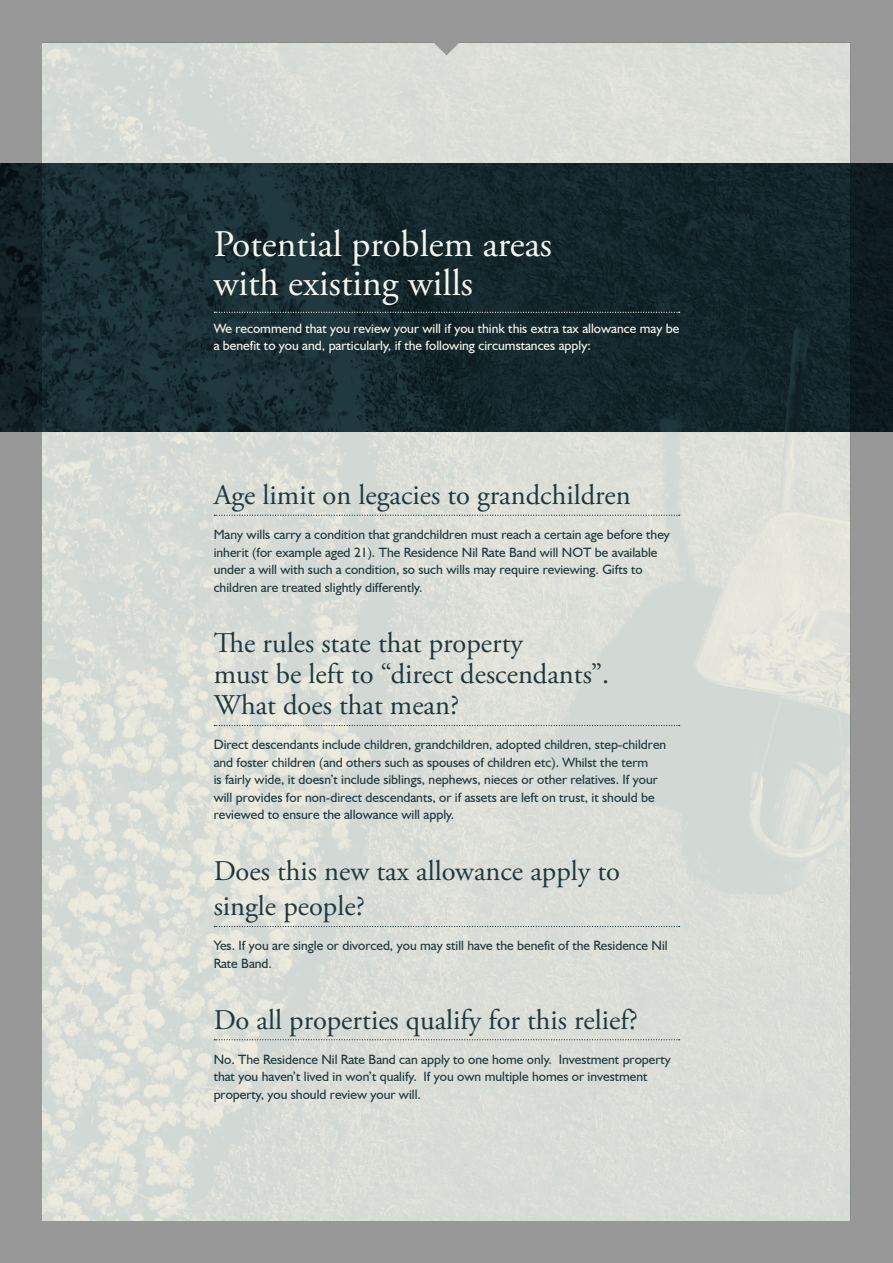
<style>
.page{position:relative;width:893px;height:1263px;background:#999899}
.page>*{position:absolute;margin:0;border:0;box-sizing:border-box;transform-origin:0 0}
.t1{font:37.5px/39px "Adobe Garamond Pro";color:#f6f5ee}
.t2{font:28.5px/31px "Adobe Garamond Pro";color:#1f383f}
.t3{font:13.5px/17.5px "Humanist 521 BT";color:#1f383f}
.t4{font:13.5px/16.5px "Humanist 521 BT";color:#f6f5ee}
</style>
<div class="page">
<img style="left:43px;top:43px;width:807px;height:1177px">
<hr style="left:892px;top:0;width:1px;height:1263px;background:#f6f5ee">
<svg style="left:428px;top:42px;width:37px;height:13px"></svg>
<svg style="left:214px;top:515px;width:466px;height:1px"></svg>
<svg style="left:214px;top:725px;width:466px;height:1px"></svg>
<svg style="left:214px;top:926px;width:466px;height:1px"></svg>
<svg style="left:214px;top:1039px;width:466px;height:1px"></svg>
<img style="left:0;top:163px;width:893px;height:269px">
<svg style="left:214px;top:312px;width:466px;height:1px"></svg>
<h1 class="t1" style="left:214px;top:226px;width:340px">Potential problem areas with existing wills</h1>
<p class="t4" style="left:214px;top:320px;width:467px">We recommend that you review your will if you think this extra tax allowance may be a benefit to you and, particularly, if the following circumstances apply:</p>
<h2 class="t2" style="left:214px;top:480px;width:418px">Age limit on legacies to grandchildren</h2>
<p class="t3" style="left:214px;top:525px;width:458px">Many wills carry a condition that grandchildren must reach a certain age before they inherit (for example aged 21). The Residence Nil Rate Band will NOT be available under a will with such a condition, so such wills may require reviewing. Gifts to children are treated slightly differently.</p>
<h2 class="t2" style="left:214px;top:629px;width:397px">The rules state that property<br>must be left to “direct descendants”.<br>What does that mean?</h2>
<p class="t3" style="left:214px;top:736px;width:454px">Direct descendants include children, grandchildren, adopted children, step-children and foster children (and others such as spouses of children etc). Whilst the term<br>is fairly wide, it doesn’t include siblings, nephews, nieces or other relatives. If your will provides for non-direct descendants, or if assets are left on trust, it should be reviewed to ensure the allowance will apply.</p>
<h2 class="t2" style="left:214px;top:854px;width:408px;line-height:35.2px">Does this new tax allowance apply to single people?</h2>
<p class="t3" style="left:214px;top:937px;width:456px">Yes. If you are single or divorced, you may still have the benefit of the Residence Nil<br>Rate Band.</p>
<h2 class="t2" style="left:214px;top:1005px;width:426px">Do all properties qualify for this relief?</h2>
<p class="t3" style="left:214px;top:1050px;width:459px">No. The Residence Nil Rate Band can apply to one home only. Investment property that you haven’t lived in won’t qualify. If you own multiple homes or investment property, you should review your will.</p>
</div>
